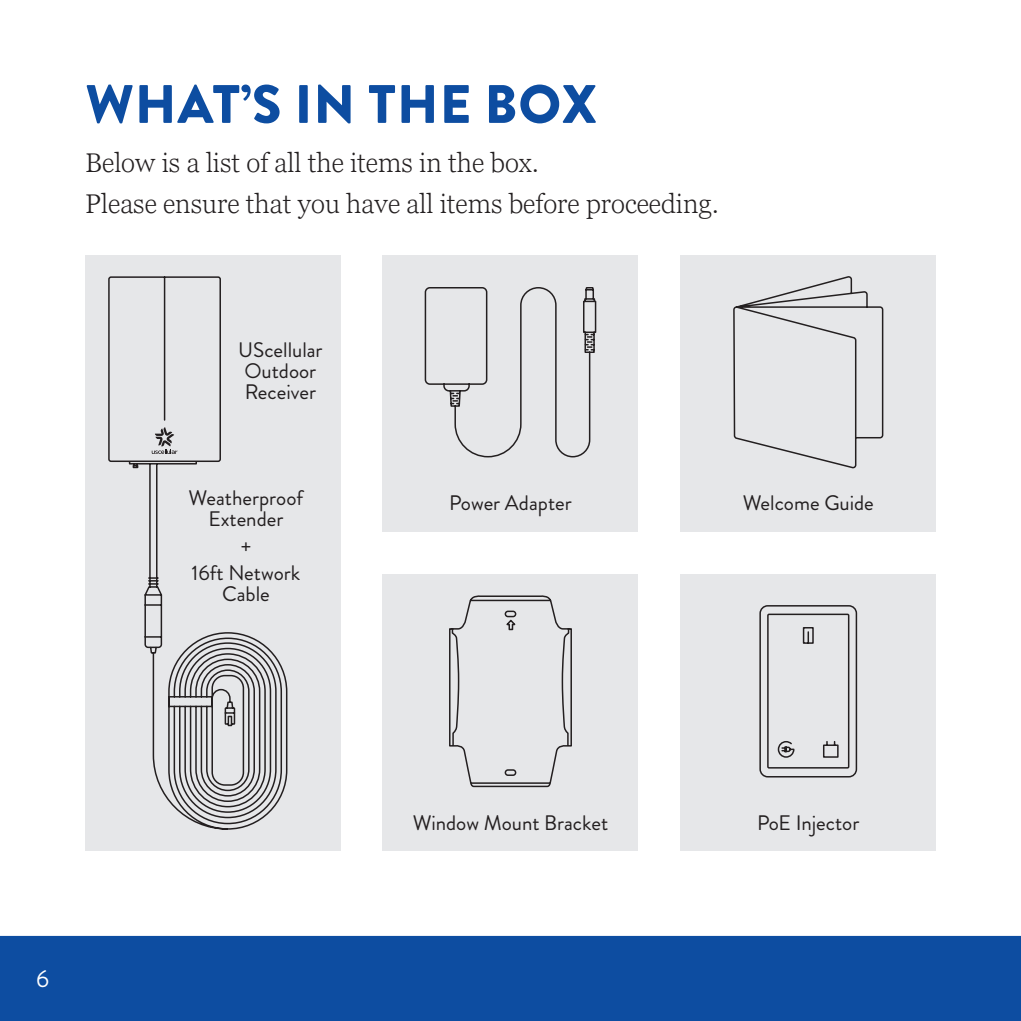
<style>
.page{position:relative;width:1021px;height:1021px;background:#fff}
.page>*{position:absolute;margin:0;border:0;box-sizing:border-box;transform-origin:0 0}
.Heading{font:900 54px "Brandon Grotesque";letter-spacing:.02em;color:#0d4da1}
.BodyCopy{font:300 27px "Georgia Pro";color:#231f20}
.t1{font:24px "Brandon Grotesque";color:#fff}
.image_text{font:21px/21px "Brandon Grotesque";color:#231f20;text-align:center}
</style>
<div class="page">
<div style="left:0;top:935px;width:1020px;height:85px;background:#0d4da1"></div>
<div style="left:680px;top:574px;width:255px;height:276px;background:#e6e7e9"></div>
<svg style="left:759px;top:605px;width:98px;height:172px"></svg>
<div style="left:85px;top:255px;width:255px;height:595px;background:#e6e7e9"></div>
<svg style="left:108px;top:276px;width:179px;height:553px"></svg>
<svg style="left:152px;top:427px;width:25px;height:27px"></svg>
<div style="left:383px;top:255px;width:255px;height:276px;background:#e6e7e9"></div>
<svg style="left:424px;top:287px;width:172px;height:170px"></svg>
<div style="left:680px;top:255px;width:255px;height:276px;background:#e6e7e9"></div>
<svg style="left:733px;top:276px;width:150px;height:192px"></svg>
<div style="left:383px;top:574px;width:255px;height:276px;background:#e6e7e9"></div>
<svg style="left:449px;top:595px;width:123px;height:192px"></svg>
<p class="Heading" style="left:85px;top:66px;width:513px">WHAT’S IN THE BOX</p>
<p class="BodyCopy" style="left:85px;top:147px;width:455px">Below is a list of all the items in the box.</p>
<p class="BodyCopy" style="left:85px;top:188px;width:635px">Please ensure that you have all items before proceeding.</p>
<p class="image_text" style="left:238px;top:340px;width:86px">UScellular</p>
<p class="image_text" style="left:244px;top:361px;width:73px;text-align:left">Outdoor<br>Receiver</p>
<p class="image_text" style="left:189px;top:488px;width:116px">Weatherproof<br>Extender</p>
<p class="image_text" style="left:241px;top:536px;width:12px">+</p>
<p class="image_text" style="left:191px;top:562px;width:110px">16ft Network<br>Cable</p>
<p class="image_text" style="left:449px;top:493px;width:124px">Power Adapter</p>
<p class="image_text" style="left:742px;top:493px;width:133px">Welcome Guide</p>
<p class="t1" style="left:36px;top:962px;width:15px">6</p>
<p class="image_text" style="left:413px;top:812px;width:197px">Window Mount Bracket</p>
<p class="image_text" style="left:757px;top:812px;width:104px">PoE Injector</p>
</div>
